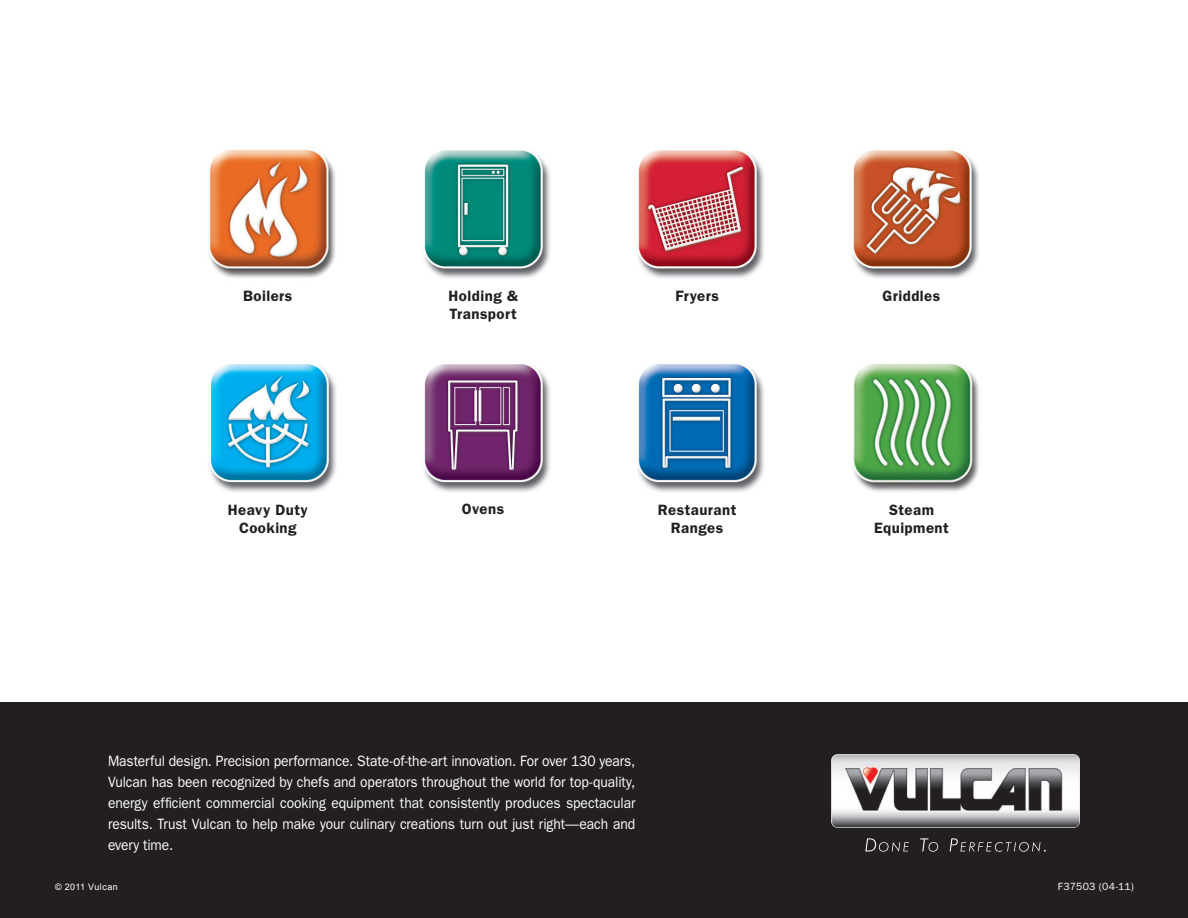
<style>
.page{position:relative;width:1188px;height:918px;background:#fff}
.page>*{position:absolute;margin:0;border:0;box-sizing:border-box;transform-origin:0 0}
.Body{font:15px/21px "ITC Franklin Gothic Std";letter-spacing:-.005em;color:#fff;text-align:justify;scale:.92 1}
.t1{font:600 15px/18px "ITC Franklin Gothic Std";letter-spacing:.03em;color:#231f20}
.t2{font:10.5px "ITC Franklin Gothic Std";letter-spacing:.03em;color:#fff}
.t3{font:9px "Arial";letter-spacing:.05em;color:#fff}
</style>
<div class="page">
<div style="left:0;top:702px;width:1188px;height:216px;background:#231f20"></div>
<img style="left:209px;top:149px;width:770px;height:343px">
<img style="left:831px;top:754px;width:249px;height:98px">
<p class="t1" style="left:243px;top:287px;width:51px">Boilers</p>
<p class="t1" style="left:675px;top:287px;width:45px">Fryers</p>
<p class="t1" style="left:883px;top:287px;width:59px">Griddles</p>
<p class="t1" style="left:449px;top:287px;width:71px">Holding &amp;<br>Transport</p>
<p class="t1" style="left:228px;top:500px;width:82px">Heavy Duty</p>
<p class="t1" style="left:239px;top:518px;width:59px">Cooking</p>
<p class="t1" style="left:462px;top:500px;width:44px">Ovens</p>
<p class="t1" style="left:658px;top:501px;width:80px">Restaurant</p>
<p class="t1" style="left:671px;top:519px;width:54px">Ranges</p>
<p class="t1" style="left:889px;top:501px;width:46px">Steam</p>
<p class="t1" style="left:874px;top:519px;width:76px">Equipment</p>
<p class="Body" style="left:108px;top:751px;width:575px">Masterful design. Precision performance. State-of-the-art innovation. For over 130 years, Vulcan has been recognized by chefs and operators throughout the world for top-quality, energy efficient commercial cooking equipment that consistently produces spectacular results. Trust Vulcan to help make your culinary creations turn out just right—each and every time.</p>
<p class="t3" style="left:55px;top:881px;width:64px">© 2011 Vulcan</p>
<p class="t2" style="left:1058px;top:880px;width:78px">F37503 (04-11)</p>
</div>
